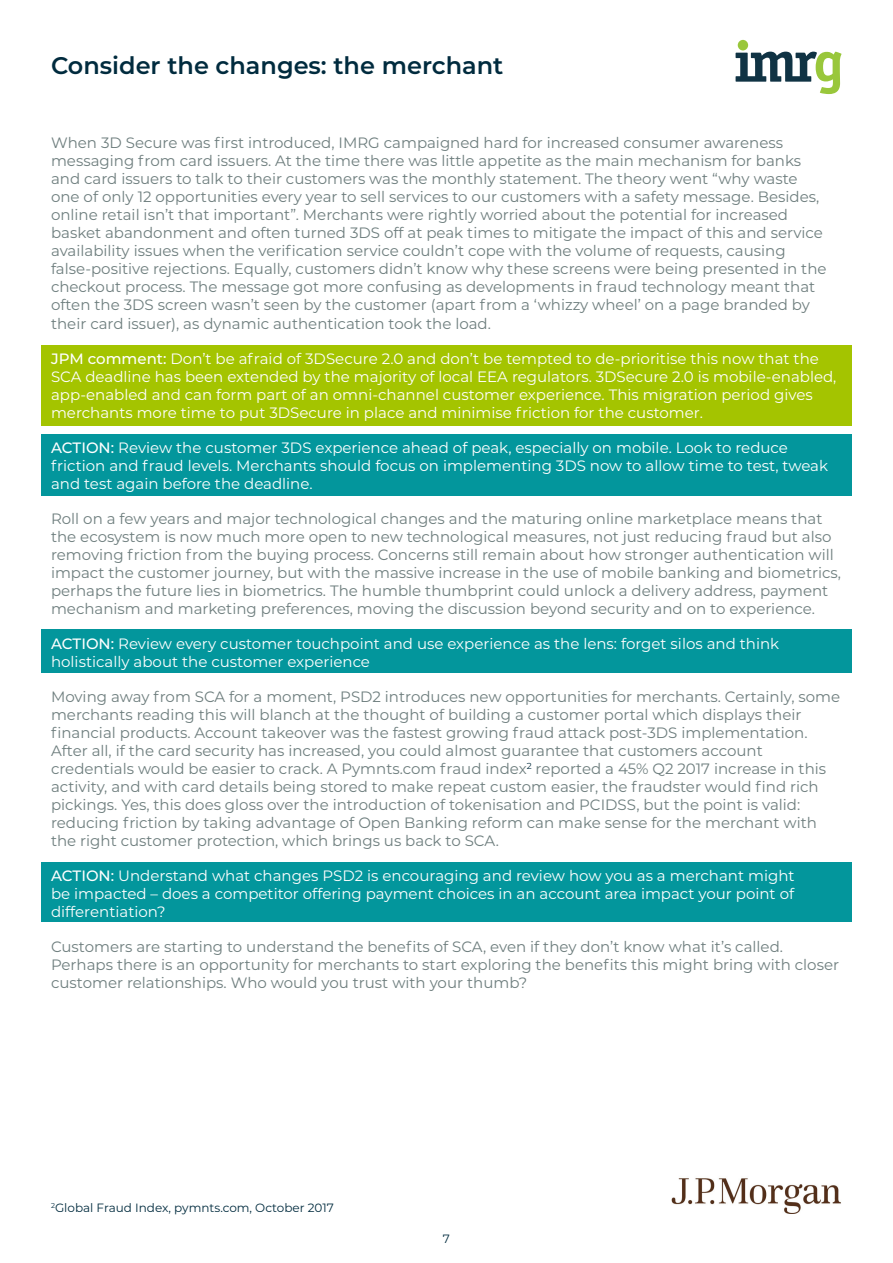
<style>
.page{position:relative;width:893px;height:1263px;background:#fff}
.page>*{position:absolute;margin:0;border:0;box-sizing:border-box;transform-origin:0 0}
.t1{font:600 24px "Montserrat";color:#002b3e}
.t2{font:15px/18px "Montserrat";color:#6e7e7e}
.t3{font:15px/18px "Montserrat";color:#fff}
.t4{font:12px "Montserrat";color:#002b3e}
.s1{font-weight:500}
</style>
<div class="page">
<div style="left:738px;top:40px;width:10px;height:10px;background:#99c73b;border-radius:50%"></div>
<svg style="left:736px;top:52px;width:105px;height:42px"></svg>
<img style="left:671px;top:1178px;width:170px;height:35px">
<div style="left:41px;top:434px;width:810px;height:61px;background:#03969c"></div>
<div style="left:41px;top:629px;width:810px;height:44px;background:#03969c"></div>
<div style="left:41px;top:862px;width:810px;height:60px;background:#03969c"></div>
<div style="left:41px;top:345px;width:810px;height:81px;background:#a4c400"></div>
<p class="t1" style="left:51px;top:49px;width:454px">Consider the changes: the merchant</p>
<p class="t2" style="left:51px;top:134px;width:777px">When 3D Secure was first introduced, IMRG campaigned hard for increased consumer awareness messaging from card issuers. At the time there was little appetite as the main mechanism for banks and card issuers to talk to their customers was the monthly statement. The theory went “why waste one of only 12 opportunities every year to sell services to our customers with a safety message. Besides, online retail isn’t that important”. Merchants were rightly worried about the potential for increased basket abandonment and often turned 3DS off at peak times to mitigate the impact of this and service availability issues when the verification service couldn’t cope with the volume of requests, causing false-positive rejections. Equally, customers didn’t know why these screens were being presented in the checkout process. The message got more confusing as developments in fraud technology meant that often the 3DS screen wasn’t seen by the customer (apart from a ‘whizzy wheel’ on a page branded by their card issuer), as dynamic authentication took the load.</p>
<p class="t3" style="left:51px;top:349px;width:787px"><span class="s1">JPM comment:</span> Don’t be afraid of 3DSecure 2.0 and don’t be tempted to de-prioritise this now that the SCA deadline has been extended by the majority of local EEA regulators. 3DSecure 2.0 is mobile-enabled, app-enabled and can form part of an omni-channel customer experience. This migration period gives merchants more time to put 3DSecure in place and minimise friction for the customer.</p>
<p class="t3" style="left:51px;top:438px;width:779px"><span class="s1">ACTION:</span> Review the customer 3DS experience ahead of peak, especially on mobile. Look to reduce friction and fraud levels. Merchants should focus on implementing 3DS now to allow time to test, tweak and test again before the deadline.</p>
<p class="t2" style="left:51px;top:509px;width:791px">Roll on a few years and major technological changes and the maturing online marketplace means that the ecosystem is now much more open to new technological measures, not just reducing fraud but also removing friction from the buying process. Concerns still remain about how stronger authentication will impact the customer journey, but with the massive increase in the use of mobile banking and biometrics, perhaps the future lies in biometrics. The humble thumbprint could unlock a delivery address, payment mechanism and marketing preferences, moving the discussion beyond security and on to experience.</p>
<p class="t3" style="left:51px;top:634px;width:730px"><span class="s1">ACTION:</span> Review every customer touchpoint and use experience as the lens: forget silos and think holistically about the customer experience</p>
<p class="t2" style="left:51px;top:687px;width:791px">Moving away from SCA for a moment, PSD2 introduces new opportunities for merchants. Certainly, some merchants reading this will blanch at the thought of building a customer portal which displays their financial products. Account takeover was the fastest growing fraud attack post-3DS implementation.<br>After all, if the card security has increased, you could almost guarantee that customers account credentials would be easier to crack. A Pymnts.com fraud index<sup>2</sup> reported a 45% Q2 2017 increase in this activity, and with card details being stored to make repeat custom easier, the fraudster would find rich pickings. Yes, this does gloss over the introduction of tokenisation and PCIDSS, but the point is valid: reducing friction by taking advantage of Open Banking reform can make sense for the merchant with the right customer protection, which brings us back to SCA.</p>
<p class="t3" style="left:51px;top:866px;width:745px;text-align:justify"><span class="s1">ACTION:</span> Understand what changes PSD2 is encouraging and review how you as a merchant might be impacted – does a competitor offering payment choices in an account area impact your point of differentiation?</p>
<p class="t2" style="left:51px;top:937px;width:789px">Customers are starting to understand the benefits of SCA, even if they don’t know what it’s called.<br>Perhaps there is an opportunity for merchants to start exploring the benefits this might bring with closer customer relationships. Who would you trust with your thumb?</p>
<p class="t4" style="left:51px;top:1199px;width:284px"><sup>2</sup>Global Fraud Index, pymnts.com, October 2017</p>
<p class="t4" style="left:443px;top:1231px;width:9px">7</p>
</div>
